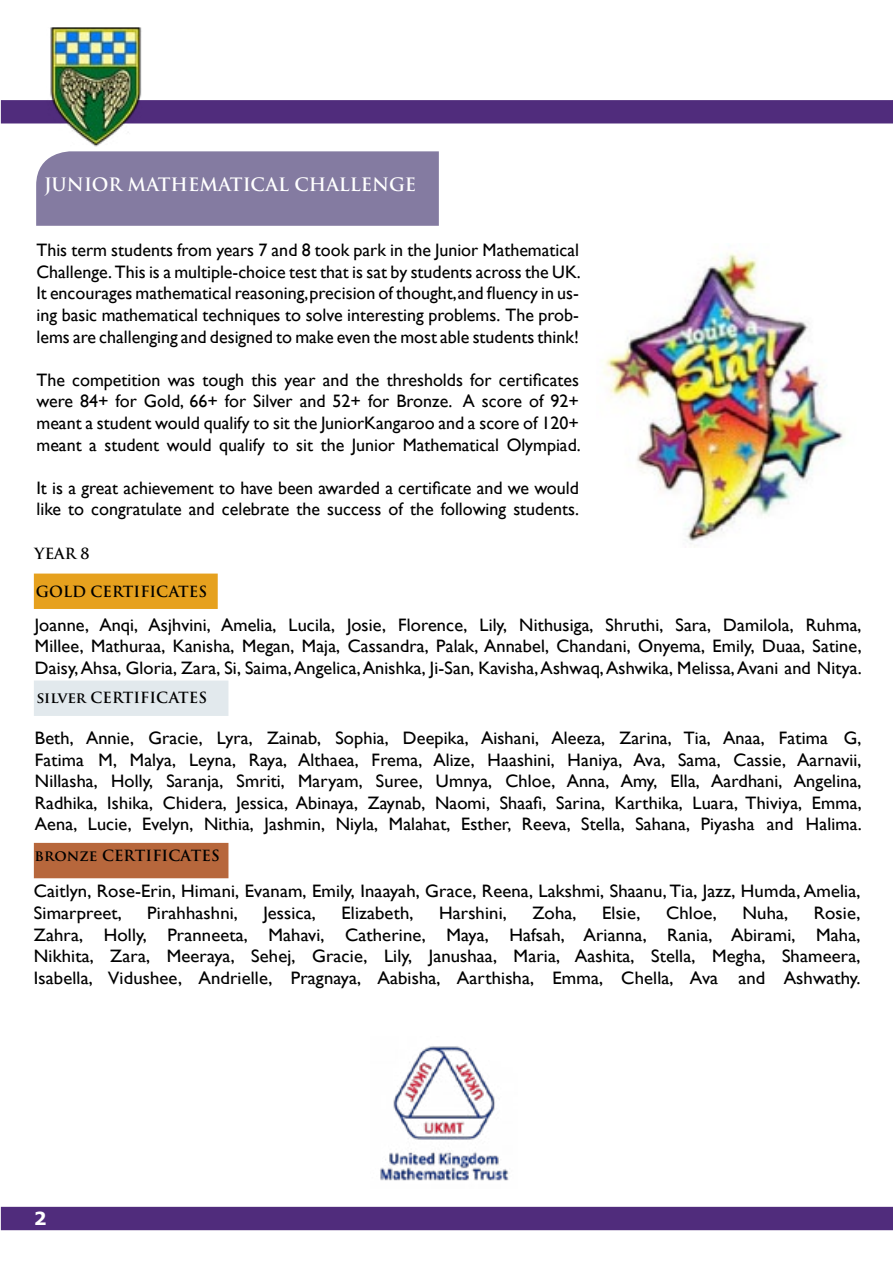
<style>
.page{position:relative;width:893px;height:1263px;background:#fff}
.page>*{position:absolute;margin:0;border:0;box-sizing:border-box;transform-origin:0 0}
.t1{font:18px/21.6px "Gill Sans";color:#000;text-align:justify}
.t2{font:18px/21.6px "Gill Sans";color:#000;scale:1.05 1}
.t3{font:700 18px "Trajan Pro";color:#fff}
.t4{font:700 18px "Verdana";color:#fff}
.t5{font:700 15px "Trajan Pro";color:#000}
</style>
<div class="page">
<div style="left:34px;top:843px;width:194px;height:35px;background:#b7673c"></div>
<div style="left:34px;top:680px;width:194px;height:36px;background:#e2e9ed;border:2px solid #e2e9ed"></div>
<div style="left:34px;top:573px;width:184px;height:36px;background:#e6a11e;border:2px solid #e6a11e"></div>
<div style="left:2px;top:101px;width:891px;height:22px;background:#502c7c"></div>
<div style="left:1px;top:100px;width:892px;height:23px;border:2px solid #502c7c"></div>
<img style="left:35px;top:28px;width:123px;height:119px">
<div style="left:36px;top:151px;width:403px;height:75px;background:#847ba1"></div>
<div style="left:2px;top:1207px;width:891px;height:22px;background:#502c7c"></div>
<div style="left:1px;top:1207px;width:892px;height:23px;border:2px solid #502c7c"></div>
<img style="left:602px;top:253px;width:242px;height:291px">
<img style="left:380px;top:1046px;width:129px;height:135px">
<p class="t3" style="left:44px;top:174px;width:374px">JUNIOR MATHEMATICAL CHALLENGE</p>
<p class="t1" style="left:36px;top:240px;width:546px">This term students from years 7 and 8 took park in the Junior Mathematical Challenge. This is a multiple-choice test that is sat by students across the UK.<br>It encourages mathematical reasoning, precision of thought, and fluency in us&shy;ing basic mathematical techniques to solve interesting problems. The prob&shy;lems are challenging and designed to make even the most able students think!</p>
<p class="t1" style="left:36px;top:369px;width:546px">The competition was tough this year and the thresholds for certificates were 84+ for Gold, 66+ for Silver and 52+ for Bronze. A score of 92+ meant a student would qualify to sit the JuniorKangaroo and a score of 120+ meant a student would qualify to sit the Junior Mathematical Olympiad.</p>
<p class="t1" style="left:36px;top:477px;width:544px">It is a great achievement to have been awarded a certificate and we would like to congratulate and celebrate the success of the following students.</p>
<p class="t5" style="left:35px;top:544px;width:56px">YEAR 8</p>
<p class="t5" style="left:36px;top:582px;width:173px">GOLD CERTIFICATES</p>
<p class="t1" style="left:35px;top:614px;width:829px">Joanne, Anqi, Asjhvini, Amelia, Lucila, Josie, Florence, Lily, Nithusiga, Shruthi, Sara, Damilola, Ruhma, Millee, Mathuraa, Kanisha, Megan, Maja, Cassandra, Palak, Annabel, Chandani, Onyema, Emily, Duaa, Satine, Daisy, Ahsa, Gloria, Zara, Si, Saima, Angelica, Anishka, Ji-San, Kavisha, Ashwaq, Ashwika, Melissa, Avani and Nitya.</p>
<p class="t5" style="left:36px;top:688px;width:172px">silver CERTIFICATES</p>
<p class="t1" style="left:35px;top:727px;width:829px">Beth, Annie, Gracie, Lyra, Zainab, Sophia, Deepika, Aishani, Aleeza, Zarina, Tia, Anaa, Fatima G, Fatima M, Malya, Leyna, Raya, Althaea, Frema, Alize, Haashini, Haniya, Ava, Sama, Cassie, Aarnavii, Nillasha, Holly, Saranja, Smriti, Maryam, Suree, Umnya, Chloe, Anna, Amy, Ella, Aardhani, Angelina, Radhika, Ishika, Chidera, Jessica, Abinaya, Zaynab, Naomi, Shaafi, Sarina, Karthika, Luara, Thiviya, Emma, Aena, Lucie, Evelyn, Nithia, Jashmin, Niyla, Malahat, Esther, Reeva, Stella, Sahana, Piyasha and Halima.</p>
<p class="t5" style="left:35px;top:846px;width:187px">bronze CERTIFICATES</p>
<p class="t2" style="left:34px;top:881px;width:789px">Caitlyn, Rose-Erin, Himani, Evanam, Emily, Inaayah, Grace, Reena, Lakshmi, Shaanu, Tia, Jazz, Humda, Amelia,<br>Simarpreet,</p>
<p class="t2" style="left:147px;top:902px;width:88px">Pirahhashni,</p>
<p class="t2" style="left:263px;top:902px;width:52px">Jessica,</p>
<p class="t2" style="left:341px;top:902px;width:70px">Elizabeth,</p>
<p class="t2" style="left:439px;top:902px;width:67px">Harshini,</p>
<p class="t2" style="left:532px;top:902px;width:44px">Zoha,</p>
<p class="t2" style="left:602px;top:902px;width:39px">Elsie,</p>
<p class="t2" style="left:666px;top:902px;width:50px">Chloe,</p>
<p class="t2" style="left:742px;top:902px;width:46px">Nuha,</p>
<p class="t2" style="left:34px;top:902px;width:789px;text-align:justify;text-indent:780px">Rosie, Zahra, Holly, Pranneeta, Mahavi, Catherine, Maya, Hafsah, Arianna, Rania, Abirami, Maha, Nikhita, Zara, Meeraya, Sehej, Gracie, Lily, Janushaa, Maria, Aashita, Stella, Megha, Shameera, Isabella, Vidushee, Andrielle, Pragnaya, Aabisha, Aarthisha, Emma, Chella, Ava and Ashwathy.</p>
<p class="t4" style="left:34px;top:1205px;width:14px">2</p>
</div>
